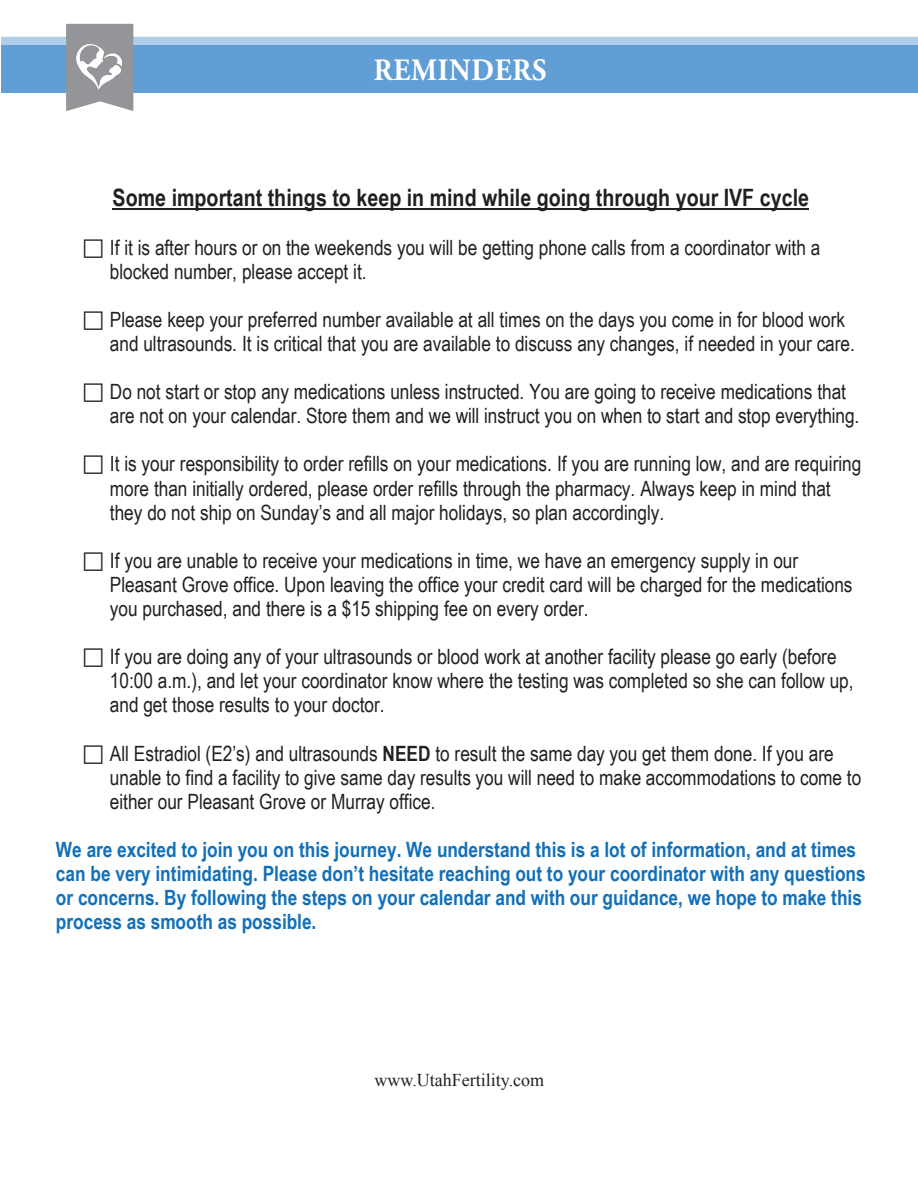
<style>
.page{position:relative;width:918px;height:1188px;background:#fff}
.page>*{position:absolute;margin:0;border:0;box-sizing:border-box;transform-origin:0 0}
.t1{font:700 31.05px "Adobe Garamond Pro";letter-spacing:.025em;color:#fff;scale:.92 1}
.t2{font:700 24px "Arial Narrow";letter-spacing:.005em;color:#231f20}
.t3{font:21px/24.2px "Arial Narrow";letter-spacing:-.005em;color:#231f20}
.t4{font:700 21px/24.2px "Arial Narrow";letter-spacing:-.005em;color:#1070b9}
.t5{font:18px "Times New Roman";color:#231f20}
.s1{font-weight:700}
</style>
<div class="page">
<hr style="left:113px;top:208px;width:696px;height:2px;background:#231f20">
<div style="left:2px;top:37px;width:916px;height:8px;background:#afceea"></div>
<div style="left:2px;top:45px;width:916px;height:47px;background:#609ed5"></div>
<svg style="left:66px;top:24px;width:67px;height:87px;background:#a3a5a7"></svg>
<img style="left:67px;top:37px;width:67px;height:56px">
<h1 class="t1" style="left:374px;top:52px;width:189px">REMINDERS</h1>
<p class="t2" style="left:113px;top:179px;width:698px">Some important things to keep in mind while going through your IVF cycle</p>
<p class="t3" style="left:110px;top:234px;width:712px">If it is after hours or on the weekends you will be getting phone calls from a coordinator with a blocked number, please accept it.</p>
<p class="t3" style="left:110px;top:307px;width:746px">Please keep your preferred number available at all times on the days you come in for blood work and ultrasounds. It is critical that you are available to discuss any changes, if needed in your care.</p>
<p class="t3" style="left:110px;top:379px;width:751px">Do not start or stop any medications unless instructed. You are going to receive medications that are not on your calendar. Store them and we will instruct you on when to start and stop everything.</p>
<p class="t3" style="left:110px;top:451px;width:753px">It is your responsibility to order refills on your medications. If you are running low, and are requiring more than initially ordered, please order refills through the pharmacy. Always keep in mind that they do not ship on Sunday’s and all major holidays, so plan accordingly.</p>
<p class="t3" style="left:110px;top:548px;width:744px">If you are unable to receive your medications in time, we have an emergency supply in our<br>Pleasant Grove office. Upon leaving the office your credit card will be charged for the medications you purchased, and there is a $15 shipping fee on every order.</p>
<p class="t3" style="left:110px;top:644px;width:745px">If you are doing any of your ultrasounds or blood work at another facility please go early (before<br>10:00 a.m.), and let your coordinator know where the testing was completed so she can follow up, and get those results to your doctor.</p>
<p class="t3" style="left:110px;top:740px;width:753px">All Estradiol (E2’s) and ultrasounds <span class="s1">NEED</span> to result the same day you get them done. If you are unable to find a facility to give same day results you will need to make accommodations to come to either our Pleasant Grove or Murray office.</p>
<p class="t4" style="left:56px;top:836px;width:811px">We are excited to join you on this journey. We understand this is a lot of information, and at times can be very intimidating. Please don’t hesitate reaching out to your coordinator with any questions or concerns. By following the steps on your calendar and with our guidance, we hope to make this process as smooth as possible.</p>
<p class="t5" style="left:375px;top:1068px;width:171px">www.UtahFertility.com</p>
</div>
